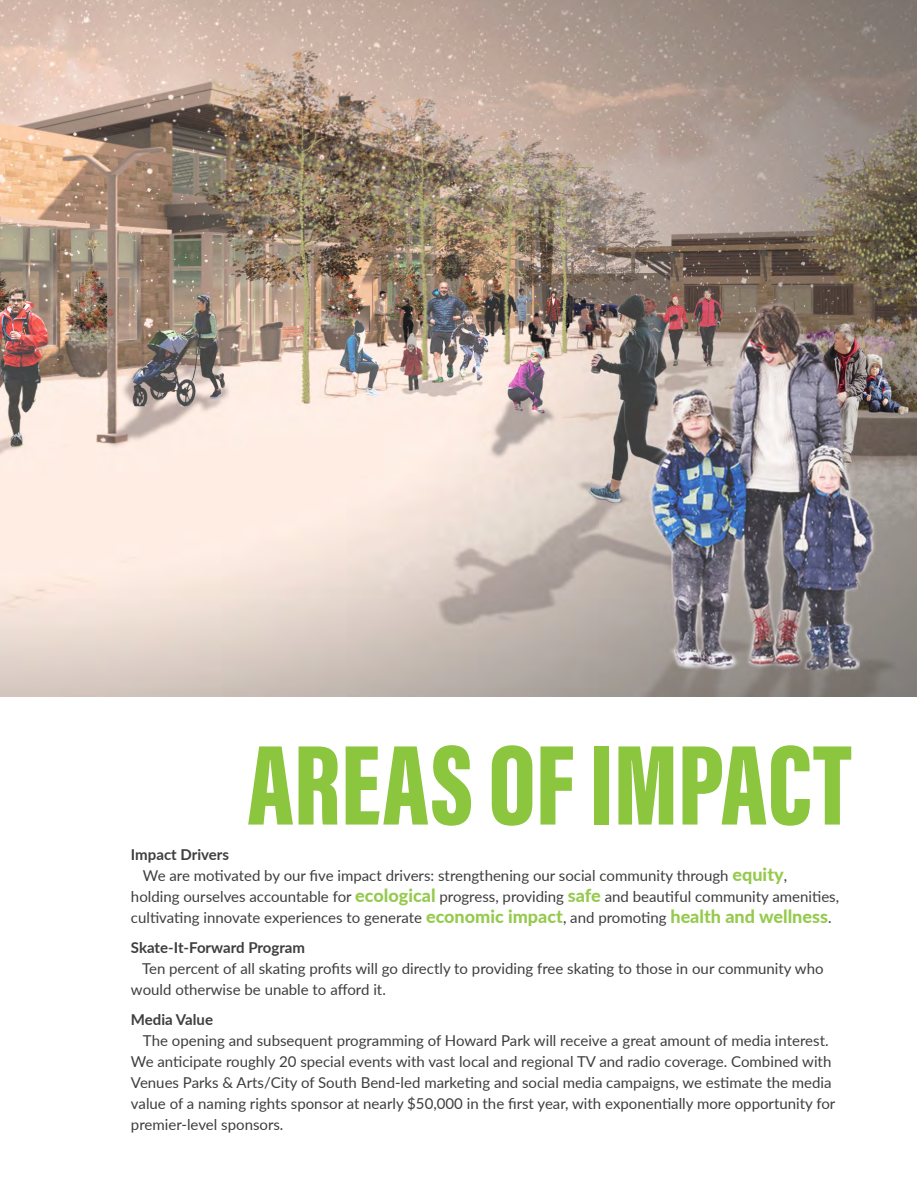
<style>
.page{position:relative;width:917px;height:1187px;background:#fff}
.page>*{position:absolute;margin:0;border:0;box-sizing:border-box;transform-origin:0 0}
.t1{font:900 117px "Acumin Pro Extra Cond";color:#8bc63e}
.t2{font:15px/21px "Lato";color:#3e3e3f}
.t3{font:700 15px "Lato";color:#3e3e3f}
.s1{font-weight:800;font-size:18px;color:#96ca4e}
</style>
<div class="page">
<img style="left:0;top:0;width:916px;height:696px">
<p class="t1" style="left:247px;top:713px;width:606px">AREAS OF IMPACT</p>
<p class="t3" style="left:131px;top:843px;width:100px">Impact Drivers</p>
<p class="t2" style="left:131px;top:864px;width:709px;text-indent:12px">We are motivated by our five impact drivers: strengthening our social community through <span class="s1">equity</span>, holding ourselves accountable for <span class="s1">ecological</span> progress, providing <span class="s1">safe</span> and beautiful community amenities, cultivating innovate experiences to generate <span class="s1">economic impact</span>, and promoting <span class="s1">health and wellness</span>.</p>
<p class="t3" style="left:131px;top:936px;width:175px">Skate-It-Forward Program</p>
<p class="t2" style="left:131px;top:957px;width:693px;text-indent:11px">Ten percent of all skating profits will go directly to providing free skating to those in our community who would otherwise be unable to afford it.</p>
<p class="t3" style="left:131px;top:1008px;width:84px">Media Value</p>
<p class="t2" style="left:131px;top:1029px;width:705px;text-indent:12px">The opening and subsequent programming of Howard Park will receive a great amount of media interest.<br>We anticipate roughly 20 special events with vast local and regional TV and radio coverage. Combined with Venues Parks &amp; Arts/City of South Bend-led marketing and social media campaigns, we estimate the media value of a naming rights sponsor at nearly $50,000 in the first year, with exponentially more opportunity for premier-level sponsors.</p>
</div>
